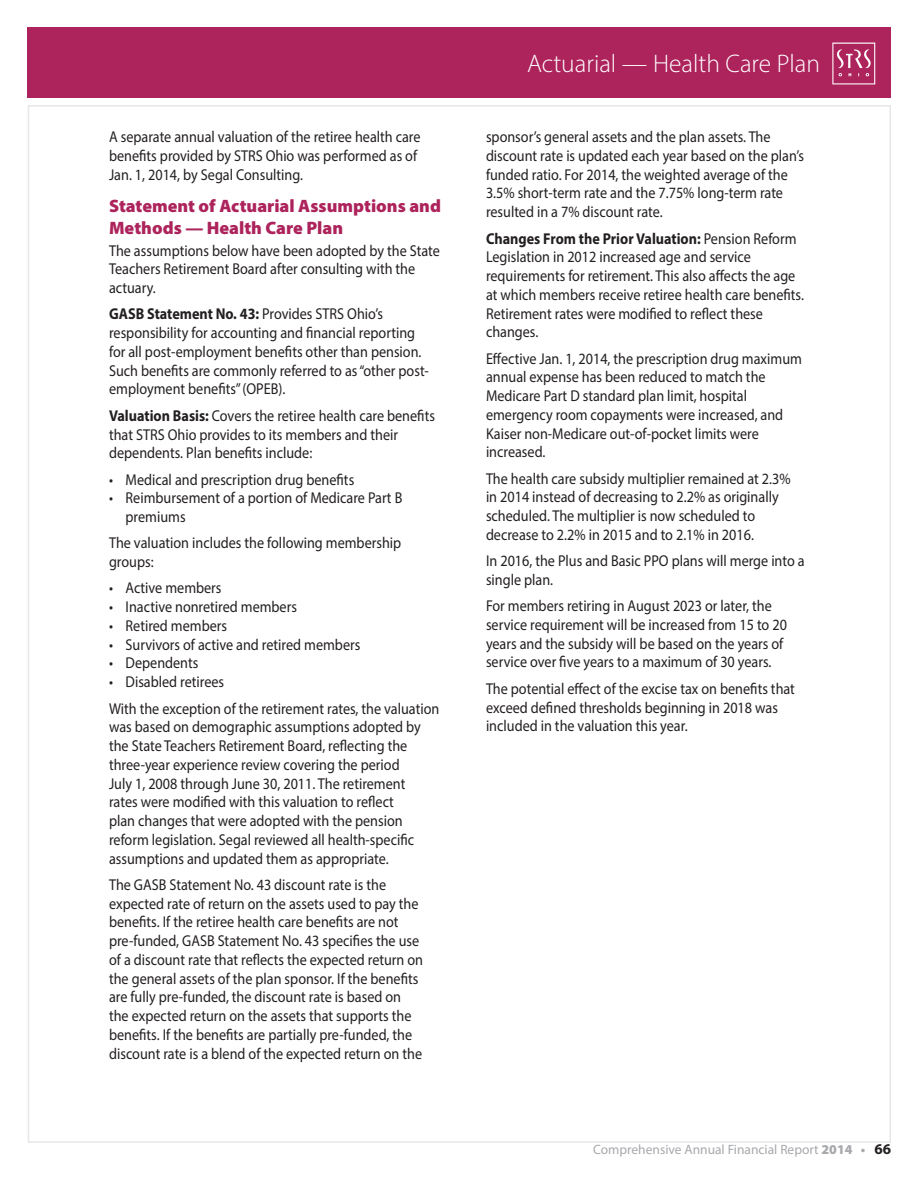
<style>
.page{position:relative;width:918px;height:1188px;background:#fff}
.page>*{position:absolute;margin:0;border:0;box-sizing:border-box;transform-origin:0 0}
.PAGE_HEAD_2013{font:300 25.5px "Myriad Pro";color:#fff}
.ACT_HEAD_11{font:900 18px/21.6px "Myriad Pro";color:#ad235c}
.BODY{font:15.75px/18.8px "Myriad Pro";color:#231f20;scale:.9 1}
.BODY_BULLET{font:15.75px/18.8px "Myriad Pro";color:#231f20;scale:.9 1}
.ACTUARIAL_BODY{font:15.75px/18.8px "Myriad Pro";color:#231f20;scale:.9 1}
.t1{font:13.5px "Myriad Pro";color:#a8a9ad}
.s1{font-weight:700}
.s2{font-weight:900}
.s3{font-weight:700;font-size:15px;color:#231f20}
</style>
<div class="page">
<div style="left:27px;top:27px;width:864px;height:70px;background:#ad235c"></div>
<img style="left:833px;top:42px;width:43px;height:43px">
<p class="ACTUARIAL_BODY" style="left:109px;top:127px;width:348px">A separate annual valuation of the retiree health care benefits provided by STRS Ohio was performed as of<br>Jan. 1, 2014, by Segal Consulting.</p>
<p class="ACT_HEAD_11" style="left:109px;top:195px;width:333px">Statement of Actuarial Assumptions and<br>Methods — Health Care Plan</p>
<p class="BODY" style="left:109px;top:241px;width:369px">The assumptions below have been adopted by the State<br>Teachers Retirement Board after consulting with the actuary.</p>
<p class="BODY" style="left:109px;top:305px;width:357px"><span class="s1">GASB Statement No. 43:</span> Provides STRS Ohio’s responsibility for accounting and financial reporting for all post-employment benefits other than pension.<br>Such benefits are commonly referred to as “other post&shy;employment benefits” (OPEB).</p>
<p class="BODY" style="left:109px;top:406px;width:364px"><span class="s1">Valuation Basis:</span> Covers the retiree health care benefits that STRS Ohio provides to its members and their dependents. Plan benefits include:</p>
<p class="BODY_BULLET" style="left:109px;top:470px;width:274px">• Medical and prescription drug benefits</p>
<p class="BODY_BULLET" style="left:126px;top:488px;width:309px;text-indent:-16px">• Reimbursement of a portion of Medicare Part B premiums</p>
<p class="BODY" style="left:109px;top:534px;width:326px">The valuation includes the following membership groups:</p>
<p class="BODY_BULLET" style="left:109px;top:579px;width:126px">• Active members</p>
<p class="BODY_BULLET" style="left:109px;top:597px;width:210px">• Inactive nonretired members</p>
<p class="BODY_BULLET" style="left:109px;top:616px;width:133px">• Retired members</p>
<p class="BODY_BULLET" style="left:109px;top:635px;width:281px">• Survivors of active and retired members</p>
<p class="BODY_BULLET" style="left:109px;top:654px;width:101px">• Dependents</p>
<p class="BODY_BULLET" style="left:109px;top:672px;width:129px">• Disabled retirees</p>
<p class="BODY" style="left:109px;top:699px;width:369px">With the exception of the retirement rates, the valuation was based on demographic assumptions adopted by the State Teachers Retirement Board, reflecting the three-year experience review covering the period<br>July 1, 2008 through June 30, 2011. The retirement<br>rates were modified with this valuation to reflect<br>plan changes that were adopted with the pension reform legislation. Segal reviewed all health-specific assumptions and updated them as appropriate.</p>
<p class="BODY" style="left:109px;top:875px;width:351px">The GASB Statement No. 43 discount rate is the expected rate of return on the assets used to pay the benefits. If the retiree health care benefits are not pre-funded, GASB Statement No. 43 specifies the use of a discount rate that reflects the expected return on the general assets of the plan sponsor. If the benefits are fully pre-funded, the discount rate is based on the expected return on the assets that supports the benefits. If the benefits are partially pre-funded, the discount rate is a blend of the expected return on the</p>
<p class="PAGE_HEAD_2013" style="left:527px;top:48px;width:294px">Actuarial — Health Care Plan</p>
<p class="BODY" style="left:486px;top:127px;width:355px">sponsor’s general assets and the plan assets. The discount rate is updated each year based on the plan’s funded ratio. For 2014, the weighted average of the 3.5% short-term rate and the 7.75% long-term rate resulted in a 7% discount rate.</p>
<p class="BODY" style="left:486px;top:229px;width:355px"><span class="s1">Changes From the Prior Valuation:</span> Pension Reform Legislation in 2012 increased age and service requirements for retirement. This also affects the age at which members receive retiree health care benefits.<br>Retirement rates were modified to reflect these changes.</p>
<p class="BODY" style="left:486px;top:349px;width:353px">Effective Jan. 1, 2014, the prescription drug maximum annual expense has been reduced to match the Medicare Part D standard plan limit, hospital emergency room copayments were increased, and Kaiser non-Medicare out-of-pocket limits were increased.</p>
<p class="BODY" style="left:486px;top:469px;width:340px">The health care subsidy multiplier remained at 2.3% in 2014 instead of decreasing to 2.2% as originally scheduled. The multiplier is now scheduled to decrease to 2.2% in 2015 and to 2.1% in 2016.</p>
<p class="BODY" style="left:486px;top:551px;width:356px">In 2016, the Plus and Basic PPO plans will merge into a single plan.</p>
<p class="BODY" style="left:486px;top:596px;width:336px">For members retiring in August 2023 or later, the service requirement will be increased from 15 to 20 years and the subsidy will be based on the years of service over five years to a maximum of 30 years.</p>
<p class="BODY" style="left:486px;top:679px;width:345px">The potential effect of the excise tax on benefits that exceed defined thresholds beginning in 2018 was included in the valuation this year.</p>
<p class="t1" style="left:593px;top:1141px;width:299px">Comprehensive Annual Financial Report <span class="s2">2014</span> <span class="s1">•</span> <span class="s3">66</span></p>
</div>
